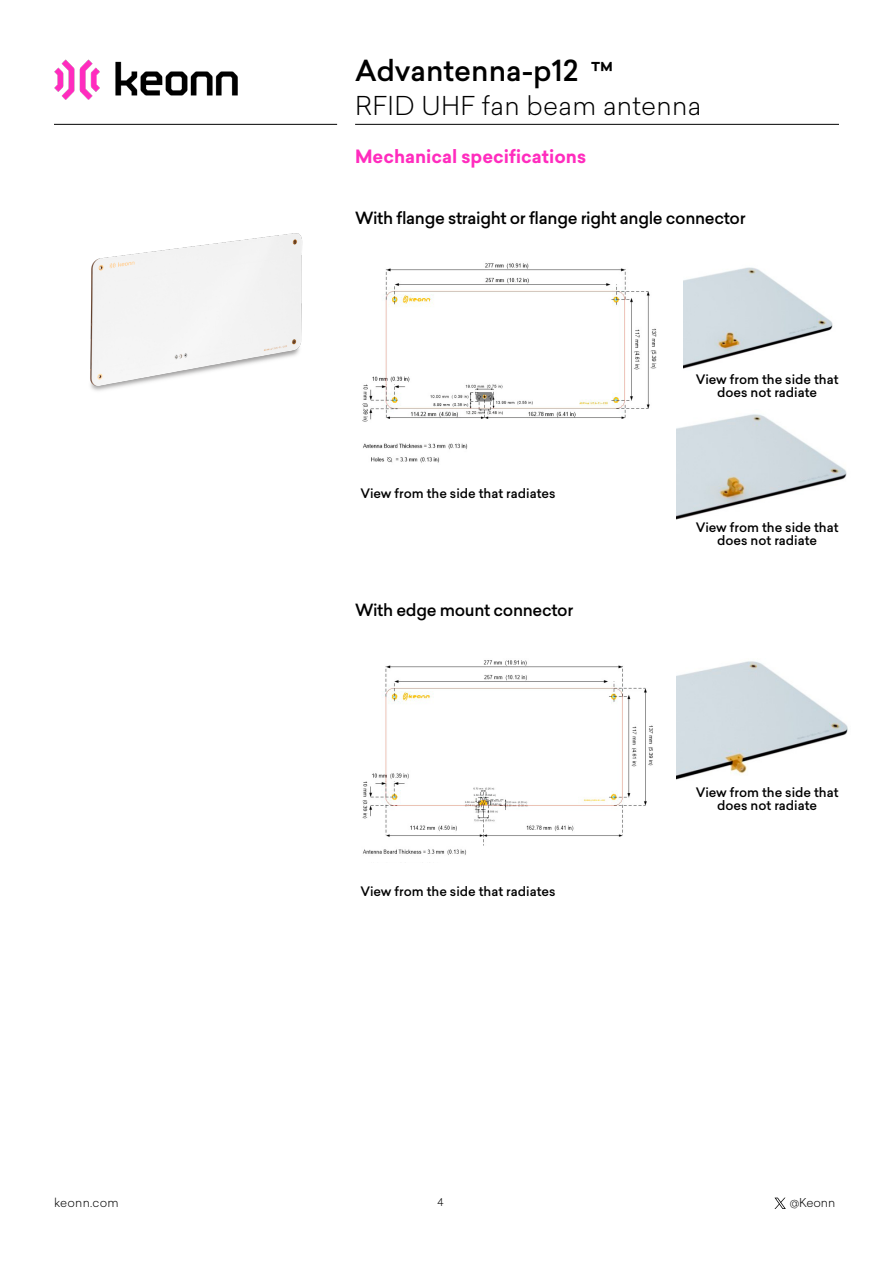
<style>
.page{position:relative;width:893px;height:1263px;background:#fff}
.page>*{position:absolute;margin:0;border:0;box-sizing:border-box;transform-origin:0 0}
.t1{font:500 28.5px "Sailec";color:#000}
.t2{font:300 25.5px "Sailec";letter-spacing:.01em;color:#000}
.t3{font:700 18px "Sailec";color:#ff2cbe}
.t4{font:500 16.5px "Sailec";letter-spacing:-.02em;color:#000}
.t5{font:500 12.75px/12.8px "Sailec";color:#000;text-align:center}
.t6{font:300 12px "Sailec";letter-spacing:.01em;color:#000}
.t7{font:300 10.5px "Sailec";color:#000}
.s1{font-size:25.5px}
</style>
<div class="page">
<hr style="left:355px;top:124px;width:484px;height:1px;background:#000">
<hr style="left:54px;top:124px;width:283px;height:1px;background:#000">
<img style="left:54px;top:59px;width:184px;height:40px">
<svg style="left:774px;top:1197px;width:12px;height:12px"></svg>
<img style="left:362px;top:263px;width:294px;height:200px">
<img style="left:362px;top:660px;width:291px;height:195px">
<img style="left:684px;top:267px;width:149px;height:102px">
<img style="left:676px;top:414px;width:171px;height:106px">
<img style="left:676px;top:661px;width:172px;height:119px">
<img style="left:90px;top:233px;width:213px;height:158px">
<h1 class="t1" style="left:355px;top:50px;width:260px">Advantenna-p12 <span class="s1">™</span></h1>
<h2 class="t2" style="left:355px;top:89px;width:348px">RFID UHF fan beam antenna</h2>
<h3 class="t3" style="left:355px;top:144px;width:232px">Mechanical specifications</h3>
<p class="t4" style="left:355px;top:207px;width:392px">With flange straight or flange right angle connector</p>
<p class="t5" style="left:360px;top:487px;width:197px">View from the side that radiates</p>
<p class="t4" style="left:355px;top:598px;width:220px">With edge mount connector</p>
<p class="t5" style="left:360px;top:885px;width:197px">View from the side that radiates</p>
<p class="t5" style="left:696px;top:373px;width:144px">View from the side that does not radiate</p>
<p class="t5" style="left:696px;top:521px;width:144px">View from the side that does not radiate</p>
<p class="t5" style="left:696px;top:786px;width:144px">View from the side that does not radiate</p>
<p class="t6" style="left:54px;top:1194px;width:66px">keonn.com</p>
<p class="t7" style="left:438px;top:1195px;width:8px">4</p>
<p class="t6" style="left:790px;top:1194px;width:47px">@Keonn</p>
</div>
